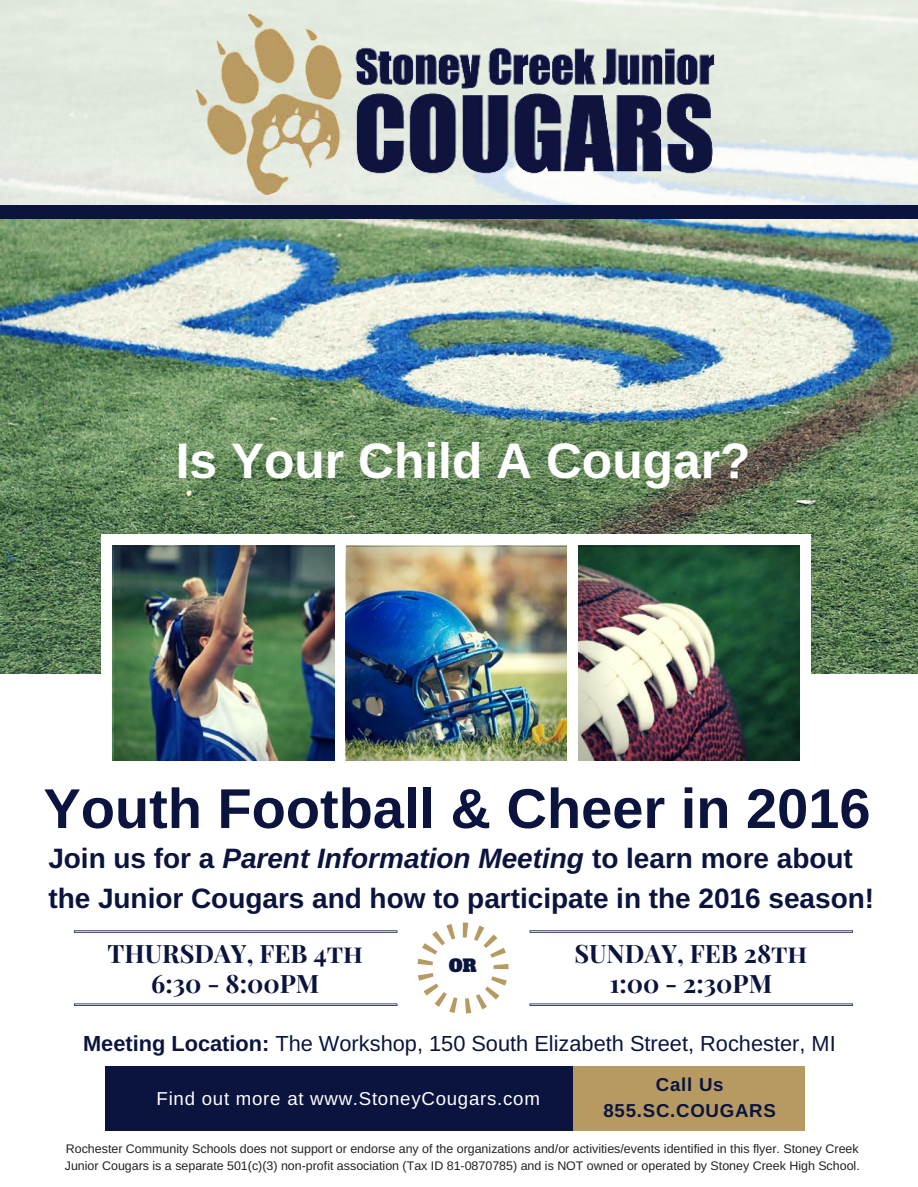
<style>
.page{position:relative;width:918px;height:1187px;background:#fff}
.page>*{position:absolute;margin:0;border:0;box-sizing:border-box;transform-origin:0 0}
.t1{font:700 55.95px "Arimo";color:#0a143e}
.t2{font:700 49.8px "Arimo";color:#fff}
.t3{font:700 28.05px/39.3px "Arimo";color:#0a143e}
.t4{font:700 25.35px/30.3px "Playfair Display SC";color:#0a143e;text-align:center}
.t5{font:21.75px "Arimo";color:#0a143e}
.t6{font:18.75px "Arimo";letter-spacing:.04em;color:#fff}
.t7{font:700 18.75px/25.8px "Arimo";letter-spacing:.04em;color:#0a143e;text-align:center}
.t8{font:17.4px "Alfa Slab One";color:#0a143e}
.t9{font:12.45px/16.8px "Arimo";color:#222}
.s1{font-style:italic}
.s2{font-weight:700}
</style>
<div class="page">
<img style="left:0;top:219px;width:918px;height:455px">
<div style="left:102px;top:534px;width:709px;height:252px;background:#fff"></div>
<div style="left:105px;top:1066px;width:470px;height:64px;background:#0a143e"></div>
<div style="left:574px;top:1066px;width:231px;height:64px;background:#b79a62"></div>
<img style="left:112px;top:545px;width:222px;height:215px">
<img style="left:345px;top:545px;width:222px;height:215px">
<img style="left:578px;top:545px;width:222px;height:215px">
<svg style="left:0;top:0;width:918px;height:206px;background:#e3e9e1"></svg>
<div style="left:0;top:206px;width:918px;height:13px;background:#0a143e"></div>
<svg style="left:74px;top:930px;width:323px;height:2px"></svg>
<svg style="left:74px;top:1003px;width:323px;height:2px"></svg>
<svg style="left:530px;top:930px;width:323px;height:2px"></svg>
<svg style="left:530px;top:1003px;width:323px;height:2px"></svg>
<svg style="left:418px;top:922px;width:90px;height:91px"></svg>
<img style="left:197px;top:13px;width:517px;height:181px">
<h2 class="t2" style="left:176px;top:433px;width:576px">Is Your Child A Cougar?</h2>
<h1 class="t1" style="left:43px;top:777px;width:829px">Youth Football &amp; Cheer in 2016</h1>
<h3 class="t3" style="left:48px;top:839px;width:827px">Join us for a <span class="s1">Parent Information Meeting</span> to learn more about the Junior Cougars and how to participate in the 2016 season!</h3>
<h3 class="t4" style="left:108px;top:937px;width:257px">THURSDAY, FEB 4th<br>6:30 - 8:00PM</h3>
<h3 class="t4" style="left:574px;top:937px;width:235px">SUNDAY, FEB 28th<br>1:00 - 2:30PM</h3>
<h3 class="t5" style="left:83px;top:1031px;width:754px"><span class="s2">Meeting Location:</span> The Workshop, 150 South Elizabeth Street, Rochester, MI</h3>
<h3 class="t8" style="left:449px;top:954px;width:30px">OR</h3>
<h3 class="t6" style="left:157px;top:1087px;width:385px">Find out more at www.StoneyCougars.com</h3>
<h3 class="t7" style="left:604px;top:1071px;width:174px">Call Us<br>855.SC.COUGARS</h3>
<p class="t9" style="left:65px;top:1140px;width:796px">Rochester Community Schools does not support or endorse any of the organizations and/or activities/events identified in this flyer. Stoney Creek<br>Junior Cougars is a separate 501(c)(3) non-profit association (Tax ID 81-0870785) and is NOT owned or operated by Stoney Creek High School.</p>
</div>
